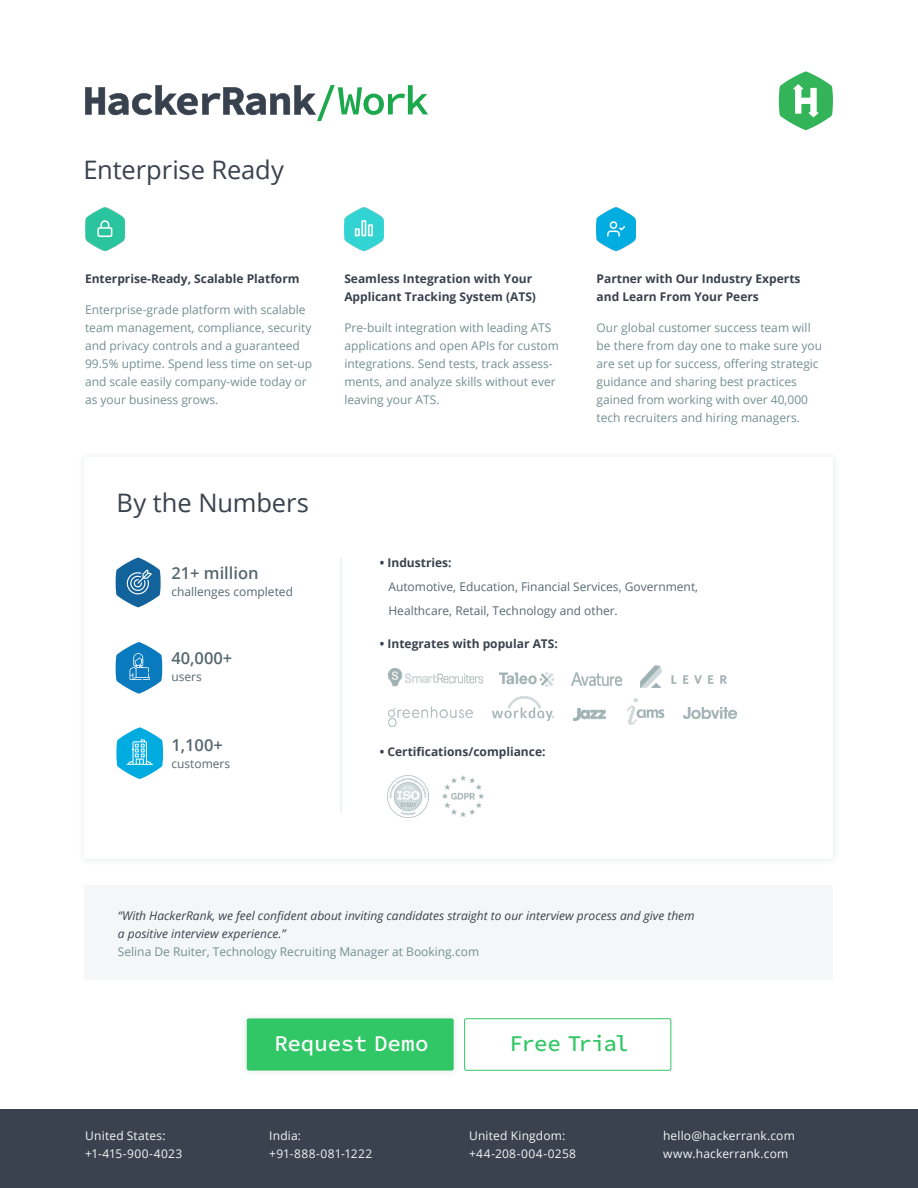
<style>
.page{position:relative;width:918px;height:1188px;background:#fff}
.page>*{position:absolute;margin:0;border:0;box-sizing:border-box;transform-origin:0 0}
.t1{font:25.5px "Open Sans";letter-spacing:-.005em;color:#39424e}
.t2{font:500 22.5px "Source Code Pro";letter-spacing:-.005em;color:#fff}
.t3{font:500 22.5px "Source Code Pro";letter-spacing:-.07em;color:#32c766}
.t4{font:600 16.5px "Open Sans";color:#576871}
.t5{font:12px/18px "Open Sans";color:#738f93}
.t6{font:700 12px/18px "Open Sans";color:#39424e}
.t7{font:italic 12px/18px "Open Sans";color:#39424e}
.t8{font:12px/24px "Open Sans";color:#576871}
.t9{font:12px "Open Sans";letter-spacing:.015em;color:#f3f7f7}
.s1{font-style:normal;color:#738f93}
</style>
<div class="page">
<div style="left:77px;top:450px;width:763px;height:416px;background:#f9fafa"></div>
<div style="left:85px;top:457px;width:748px;height:402px;background:#fff"></div>
<svg style="left:85px;top:85px;width:343px;height:36px"></svg>
<svg style="left:779px;top:72px;width:54px;height:58px"></svg>
<img style="left:85px;top:207px;width:40px;height:43px">
<img style="left:344px;top:207px;width:40px;height:43px">
<img style="left:597px;top:207px;width:39px;height:43px">
<img style="left:572px;top:673px;width:50px;height:12px">
<img style="left:389px;top:707px;width:84px;height:19px">
<img style="left:627px;top:699px;width:37px;height:26px">
<img style="left:574px;top:708px;width:31px;height:13px">
<img style="left:387px;top:668px;width:96px;height:19px">
<img style="left:683px;top:707px;width:53px;height:12px">
<img style="left:641px;top:666px;width:85px;height:21px">
<img style="left:500px;top:672px;width:54px;height:14px">
<img style="left:493px;top:696px;width:60px;height:25px">
<img style="left:443px;top:776px;width:40px;height:41px">
<img style="left:387px;top:776px;width:41px;height:41px">
<div style="left:0;top:1109px;width:918px;height:79px;background:#39424e"></div>
<div style="left:85px;top:886px;width:748px;height:94px;background:#f3f7f7"></div>
<div style="left:239px;top:1011px;width:222px;height:66px;background:#f9fafa"></div>
<div style="left:247px;top:1018px;width:207px;height:53px;background:#32c766;border-radius:2px"></div>
<div style="left:464px;top:1018px;width:207px;height:53px;border:1px solid #32c766;border-radius:2px"></div>
<svg style="left:116px;top:558px;width:45px;height:49px"></svg>
<svg style="left:116px;top:642px;width:46px;height:52px"></svg>
<svg style="left:116px;top:727px;width:47px;height:52px"></svg>
<hr style="left:341px;top:558px;width:1px;height:255px;background:#e7eeef">
<p class="t1" style="left:84px;top:153px;width:202px">Enterprise Ready</p>
<p class="t6" style="left:85px;top:269px;width:216px">Enterprise-Ready, Scalable Platform</p>
<p class="t5" style="left:85px;top:300px;width:229px">Enterprise-grade platform with scalable team management, compliance, security and privacy controls and a guaranteed 99.5% uptime. Spend less time on set-up and scale easily company-wide today or as your business grows.</p>
<p class="t1" style="left:116px;top:486px;width:194px">By the Numbers</p>
<p class="t4" style="left:171px;top:562px;width:89px">21+ million</p>
<p class="t8" style="left:171px;top:580px;width:123px">challenges completed</p>
<p class="t4" style="left:171px;top:647px;width:62px">40,000+</p>
<p class="t8" style="left:171px;top:665px;width:32px">users</p>
<p class="t4" style="left:171px;top:734px;width:53px">1,100+</p>
<p class="t8" style="left:171px;top:752px;width:60px">customers</p>
<p class="t6" style="left:344px;top:269px;width:193px">Seamless Integration with Your<br>Applicant Tracking System (ATS)</p>
<p class="t5" style="left:344px;top:318px;width:216px">Pre-built integration with leading ATS applications and open APIs for custom integrations. Send tests, track assess&shy;ments, and analyze skills without ever leaving your ATS.</p>
<p class="t6" style="left:597px;top:269px;width:205px">Partner with Our Industry Experts and Learn From Your Peers</p>
<p class="t5" style="left:597px;top:318px;width:227px">Our global customer success team will be there from day one to make sure you are set up for success, offering strategic guidance and sharing best practices gained from working with over 40,000 tech recruiters and hiring managers.</p>
<p class="t6" style="left:380px;top:553px;width:73px">• Industries:</p>
<p class="t8" style="left:388px;top:574px;width:311px">Automotive, Education, Financial Services, Government,<br>Healthcare, Retail, Technology and other.</p>
<p class="t6" style="left:380px;top:634px;width:180px">• Integrates with popular ATS:</p>
<p class="t6" style="left:380px;top:742px;width:167px">• Certifications/compliance:</p>
<p class="t7" style="left:118px;top:906px;width:578px">“With HackerRank, we feel confident about inviting candidates straight to our interview process and give them a positive interview experience.”<br><span class="s1">Selina De Ruiter, Technology Recruiting Manager at Booking.com</span></p>
<p class="t9" style="left:85px;top:1127px;width:82px">United States:</p>
<p class="t9" style="left:85px;top:1145px;width:98px">+1-415-900-4023</p>
<p class="t2" style="left:275px;top:1028px;width:156px">Request Demo</p>
<p class="t3" style="left:510px;top:1028px;width:120px">Free Trial</p>
<p class="t9" style="left:269px;top:1127px;width:33px">India:</p>
<p class="t9" style="left:269px;top:1145px;width:104px">+91-888-081-1222</p>
<p class="t9" style="left:469px;top:1127px;width:98px">United Kingdom:</p>
<p class="t9" style="left:469px;top:1145px;width:108px">+44-208-004-0258</p>
<p class="t9" style="left:663px;top:1127px;width:133px">hello@hackerrank.com</p>
<p class="t9" style="left:663px;top:1145px;width:127px">www.hackerrank.com</p>
</div>
